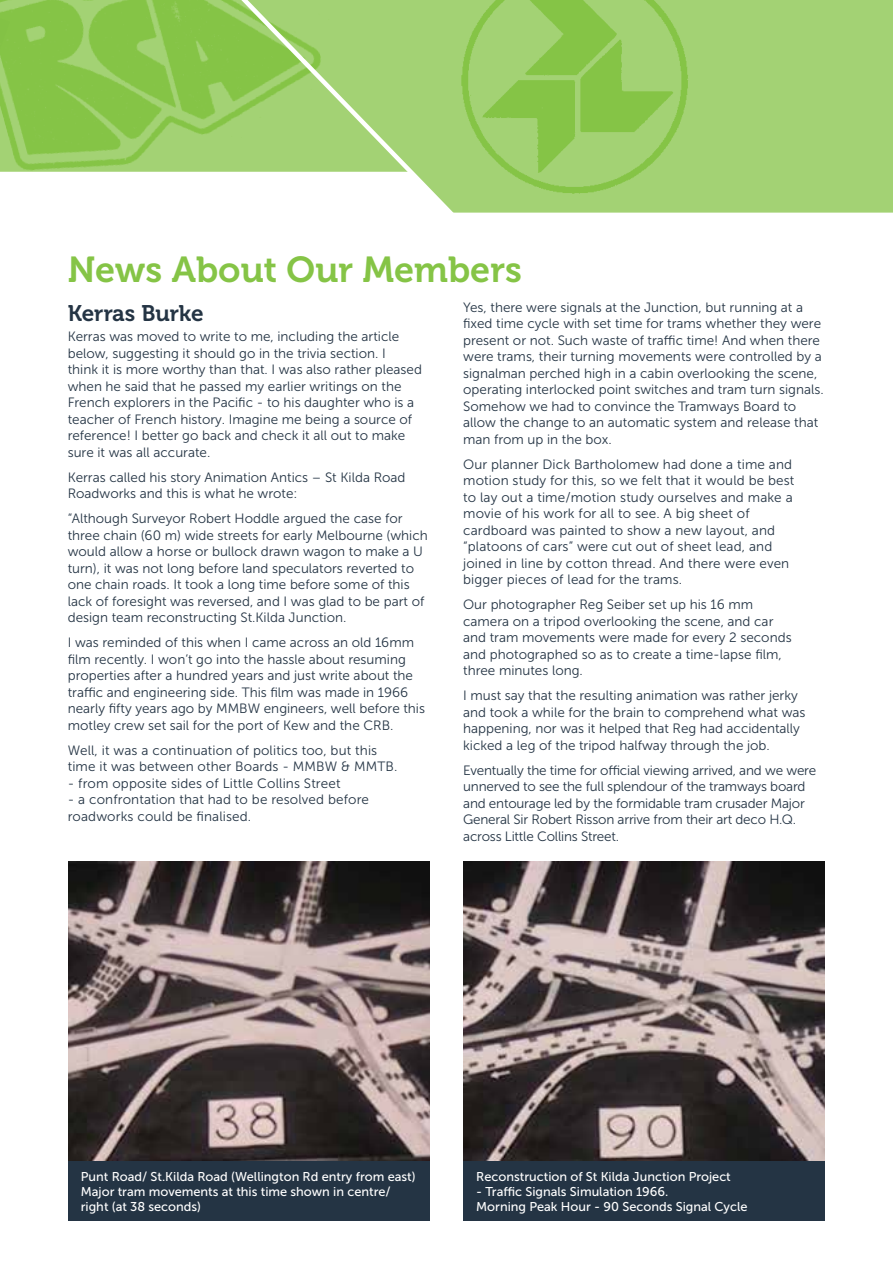
<style>
.page{position:relative;width:893px;height:1263px;background:#fff}
.page>*{position:absolute;margin:0;border:0;box-sizing:border-box;transform-origin:0 0}
.t1{font:36px "Museo 700";color:#85c446}
.t2{font:22.5px "Museo 700";color:#243444}
.t3{font:13.5px/16.5px "Museo Sans 300";color:#243444}
.t4{font:12.75px/15px "Museo Sans 500";color:#fff}
</style>
<div class="page">
<svg style="left:10px;top:0;width:883px;height:213px;background:#9bce68"></svg>
<img style="left:0;top:0;width:10px;height:172px">
<svg style="left:193px;top:0;width:267px;height:213px"></svg>
<img style="left:382px;top:0;width:371px;height:210px">
<div style="left:0;top:172px;width:146px;height:40px;background:#fff"></div>
<img style="left:68px;top:861px;width:361px;height:300px">
<div style="left:68px;top:1161px;width:361px;height:59px;background:#243444"></div>
<img style="left:463px;top:861px;width:362px;height:300px">
<div style="left:463px;top:1161px;width:362px;height:59px;background:#243444"></div>
<h1 class="t1" style="left:68px;top:250px;width:456px">News About Our Members</h1>
<h2 class="t2" style="left:68px;top:300px;width:138px">Kerras Burke</h2>
<p class="t3" style="left:68px;top:329px;width:356px">Kerras was moved to write to me, including the article below, suggesting it should go in the trivia section. I<br>think it is more worthy than that. I was also rather pleased when he said that he passed my earlier writings on the French explorers in the Pacific - to his daughter who is a teacher of French history. Imagine me being a source of reference! I better go back and check it all out to make sure it was all accurate.</p>
<p class="t3" style="left:68px;top:469px;width:339px">Kerras called his story Animation Antics – St Kilda Road<br>Roadworks and this is what he wrote:</p>
<p class="t3" style="left:68px;top:511px;width:362px">“Although Surveyor Robert Hoddle argued the case for three chain (60 m) wide streets for early Melbourne (which would allow a horse or bullock drawn wagon to make a U turn), it was not long before land speculators reverted to one chain roads. It took a long time before some of this lack of foresight was reversed, and I was glad to be part of design team reconstructing St.Kilda Junction.</p>
<p class="t3" style="left:68px;top:635px;width:359px">I was reminded of this when I came across an old 16mm film recently. I won’t go into the hassle about resuming properties after a hundred years and just write about the traffic and engineering side. This film was made in 1966 nearly fifty years ago by MMBW engineers, well before this motley crew set sail for the port of Kew and the CRB.</p>
<p class="t3" style="left:68px;top:742px;width:331px">Well, it was a continuation of politics too, but this time it was between other Boards - MMBW &amp; MMTB.</p>
<p class="t3" style="left:68px;top:775px;width:274px">- from opposite sides of Little Collins Street</p>
<p class="t3" style="left:68px;top:792px;width:303px">- a confrontation that had to be resolved before roadworks could be finalised.</p>
<p class="t3" style="left:463px;top:299px;width:362px">Yes, there were signals at the Junction, but running at a fixed time cycle with set time for trams whether they were present or not. Such waste of traffic time! And when there were trams, their turning movements were controlled by a signalman perched high in a cabin overlooking the scene, operating interlocked point switches and tram turn signals.<br>Somehow we had to convince the Tramways Board to allow the change to an automatic system and release that man from up in the box.</p>
<p class="t3" style="left:463px;top:456px;width:333px">Our planner Dick Bartholomew had done a time and motion study for this, so we felt that it would be best to lay out a time/motion study ourselves and make a movie of his work for all to see. A big sheet of cardboard was painted to show a new layout, and “platoons of cars” were cut out of sheet lead, and joined in line by cotton thread. And there were even bigger pieces of lead for the trams.</p>
<p class="t3" style="left:463px;top:596px;width:330px">Our photographer Reg Seiber set up his 16 mm camera on a tripod overlooking the scene, and car and tram movements were made for every 2 seconds and photographed so as to create a time-lapse film, three minutes long.</p>
<p class="t3" style="left:463px;top:687px;width:344px">I must say that the resulting animation was rather jerky and took a while for the brain to comprehend what was happening, nor was it helped that Reg had accidentally kicked a leg of the tripod halfway through the job.</p>
<p class="t3" style="left:463px;top:762px;width:355px">Eventually the time for official viewing arrived, and we were unnerved to see the full splendour of the tramways board and entourage led by the formidable tram crusader Major General Sir Robert Risson arrive from their art deco H.Q. across Little Collins Street.</p>
<p class="t4" style="left:81px;top:1169px;width:336px">Punt Road/ St.Kilda Road (Wellington Rd entry from east)<br>Major tram movements at this time shown in centre/ right (at 38 seconds)</p>
<p class="t4" style="left:476px;top:1169px;width:256px">Reconstruction of St Kilda Junction Project</p>
<p class="t4" style="left:476px;top:1184px;width:273px">- Traffic Signals Simulation 1966.<br>Morning Peak Hour - 90 Seconds Signal Cycle</p>
</div>
